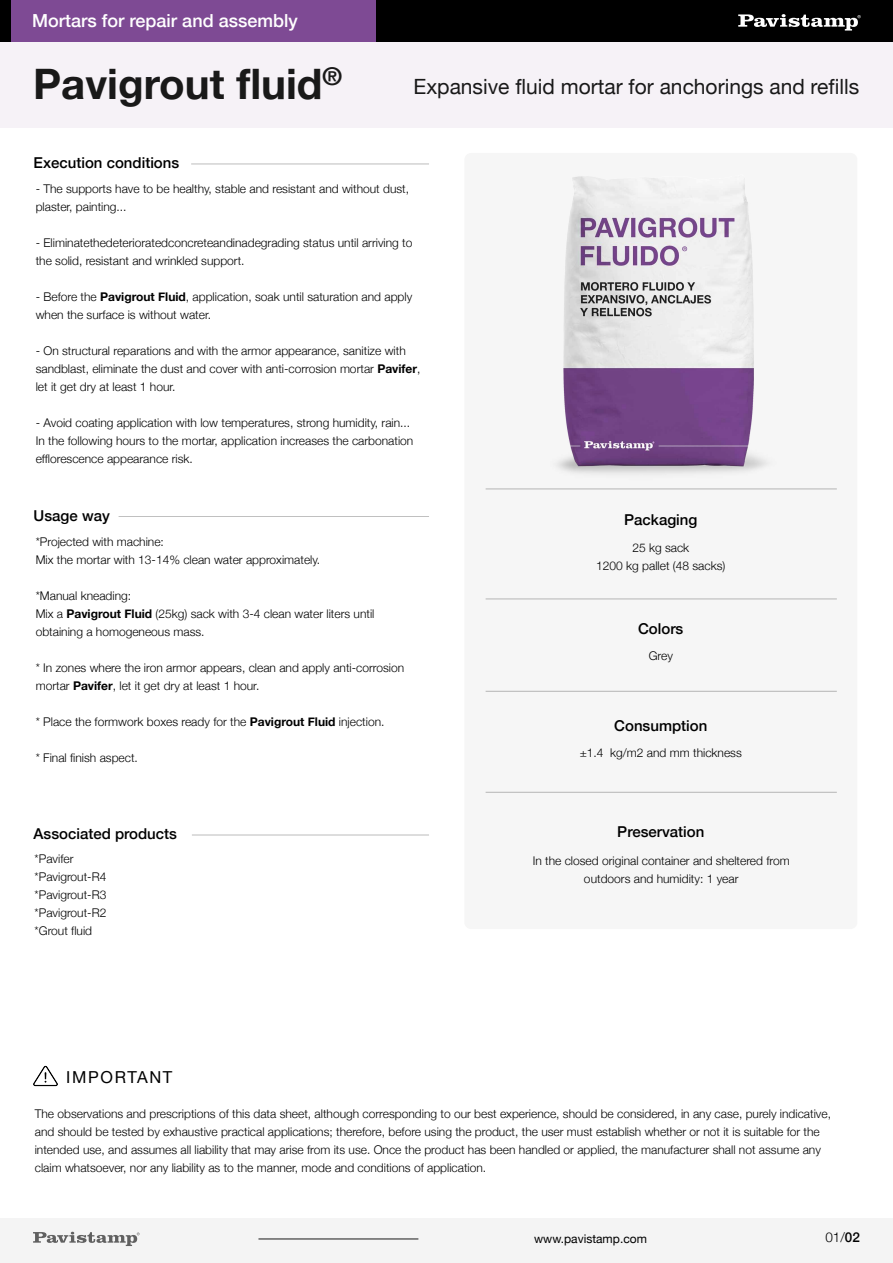
<style>
.page{position:relative;width:893px;height:1263px;background:#fff}
.page>*{position:absolute;margin:0;border:0;box-sizing:border-box;transform-origin:0 0}
.t1{font:700 42px "Helvetica Neue";color:#191919}
.t2{font:21px "Helvetica Neue";color:#191919}
.t3{font:500 18px "Helvetica Neue";color:#fff}
.t4{font:16.5px "Helvetica Neue";letter-spacing:.1em;color:#000}
.t5{font:500 15px "Helvetica Neue";color:#000}
.t6{font:300 13.5px "Helvetica Neue";color:#000}
.t7{font:300 12px/18px "Helvetica Neue";color:#000}
.t8{font:12px "Helvetica Neue";color:#000}
.s1{font-weight:700}
.s2{font-weight:500}
</style>
<div class="page">
<div style="left:0;top:0;width:376px;height:41px;background:#7e4a94"></div>
<div style="left:0;top:41px;width:893px;height:86px;background:#f6f2f7"></div>
<div style="left:376px;top:0;width:517px;height:41px;background:#000"></div>
<svg style="left:738px;top:14px;width:123px;height:17px"></svg>
<div style="left:0;top:0;width:11px;height:41px;background:#000"></div>
<div style="left:464px;top:153px;width:393px;height:776px;background:#f4f4f4;border-radius:7px"></div>
<hr style="left:486px;top:599px;width:351px;height:1px;background:#191919">
<hr style="left:486px;top:489px;width:351px;height:1px;background:#191919">
<hr style="left:486px;top:691px;width:351px;height:1px;background:#191919">
<hr style="left:486px;top:792px;width:351px;height:1px;background:#191919">
<div style="left:0;top:1218px;width:893px;height:45px;background:#f4f4f4"></div>
<svg style="left:33px;top:1232px;width:107px;height:14px"></svg>
<hr style="left:258px;top:1239px;width:160px;height:1px;background:#191919">
<img style="left:34px;top:1065px;width:23px;height:22px">
<hr style="left:119px;top:516px;width:310px;height:1px;background:#191919">
<hr style="left:192px;top:835px;width:237px;height:1px;background:#191919">
<hr style="left:191px;top:164px;width:238px;height:1px;background:#191919">
<img style="left:537px;top:176px;width:248px;height:314px">
<svg style="left:682px;top:246px;width:5px;height:5px"></svg>
<h3 class="t3" style="left:32px;top:6px;width:267px">Mortars for repair and assembly</h3>
<h1 class="t1" style="left:33px;top:51px;width:310px">Pavigrout fluid<sup>®</sup></h1>
<p class="t5" style="left:34px;top:151px;width:147px">Execution conditions</p>
<h2 class="t2" style="left:413px;top:71px;width:447px">Expansive fluid mortar for anchorings and refills</h2>
<p class="t7" style="left:36px;top:179px;width:375px">- The supports have to be healthy, stable and resistant and without dust, plaster, painting...</p>
<p class="t7" style="left:36px;top:233px;width:378px">- Eliminatethedeterioratedconcreteandinadegrading status until arriving to the solid, resistant and wrinkled support.</p>
<p class="t7" style="left:36px;top:287px;width:378px">- Before the <span class="s1">Pavigrout Fluid</span>, application, soak until saturation and apply when the surface is without water.</p>
<p class="t7" style="left:36px;top:341px;width:386px">- On structural reparations and with the armor appearance, sanitize with sandblast, eliminate the dust and cover with anti-corrosion mortar <span class="s1">Pavifer</span>, let it get dry at least 1 hour.</p>
<p class="t7" style="left:36px;top:413px;width:379px">- Avoid coating application with low temperatures, strong humidity, rain...<br>In the following hours to the mortar, application increases the carbonation efflorescence appearance risk.</p>
<p class="t5" style="left:34px;top:503px;width:78px">Usage way</p>
<p class="t7" style="left:36px;top:531px;width:286px">*Projected with machine:<br>Mix the mortar with 13-14% clean water approximately.</p>
<p class="t7" style="left:36px;top:585px;width:340px">*Manual kneading:<br>Mix a <span class="s1">Pavigrout Fluid</span> (25kg) sack with 3-4 clean water liters until obtaining a homogeneous mass.</p>
<p class="t7" style="left:36px;top:657px;width:370px">* In zones where the iron armor appears, clean and apply anti-corrosion mortar <span class="s1">Pavifer</span>, let it get dry at least 1 hour.</p>
<p class="t7" style="left:36px;top:711px;width:350px">* Place the formwork boxes ready for the <span class="s1">Pavigrout Fluid</span> injection.</p>
<p class="t7" style="left:36px;top:747px;width:104px">* Final finish aspect.</p>
<p class="t5" style="left:34px;top:822px;width:145px">Associated products</p>
<p class="t7" style="left:35px;top:849px;width:73px">*Pavifer *Pavigrout-R4 *Pavigrout-R3 *Pavigrout-R2 *Grout fluid</p>
<p class="t5" style="left:624px;top:508px;width:75px">Packaging</p>
<p class="t7" style="left:596px;top:538px;width:131px;text-align:center">25 kg sack<br>1200 kg pallet (48 sacks)</p>
<p class="t5" style="left:638px;top:617px;width:47px">Colors</p>
<p class="t7" style="left:649px;top:645px;width:26px">Grey</p>
<p class="t5" style="left:614px;top:713px;width:95px">Consumption</p>
<p class="t7" style="left:580px;top:743px;width:164px">±1.4 kg/m2 and mm thickness</p>
<p class="t5" style="left:617px;top:819px;width:89px">Preservation</p>
<p class="t7" style="left:533px;top:851px;width:258px;text-align:center">In the closed original container and sheltered from outdoors and humidity: 1 year</p>
<h3 class="t4" style="left:66px;top:1065px;width:108px">IMPORTANT</h3>
<p class="t7" style="left:35px;top:1104px;width:798px">The observations and prescriptions of this data sheet, although corresponding to our best experience, should be considered, in any case, purely indicative, and should be tested by exhaustive practical applications; therefore, before using the product, the user must establish whether or not it is suitable for the intended use, and assumes all liability that may arise from its use. Once the product has been handled or applied, the manufacturer shall not assume any claim whatsoever, nor any liability as to the manner, mode and conditions of application.</p>
<p class="t8" style="left:534px;top:1230px;width:114px">www.pavistamp.com</p>
<p class="t6" style="left:825px;top:1226px;width:36px">01/<span class="s2">02</span></p>
</div>
